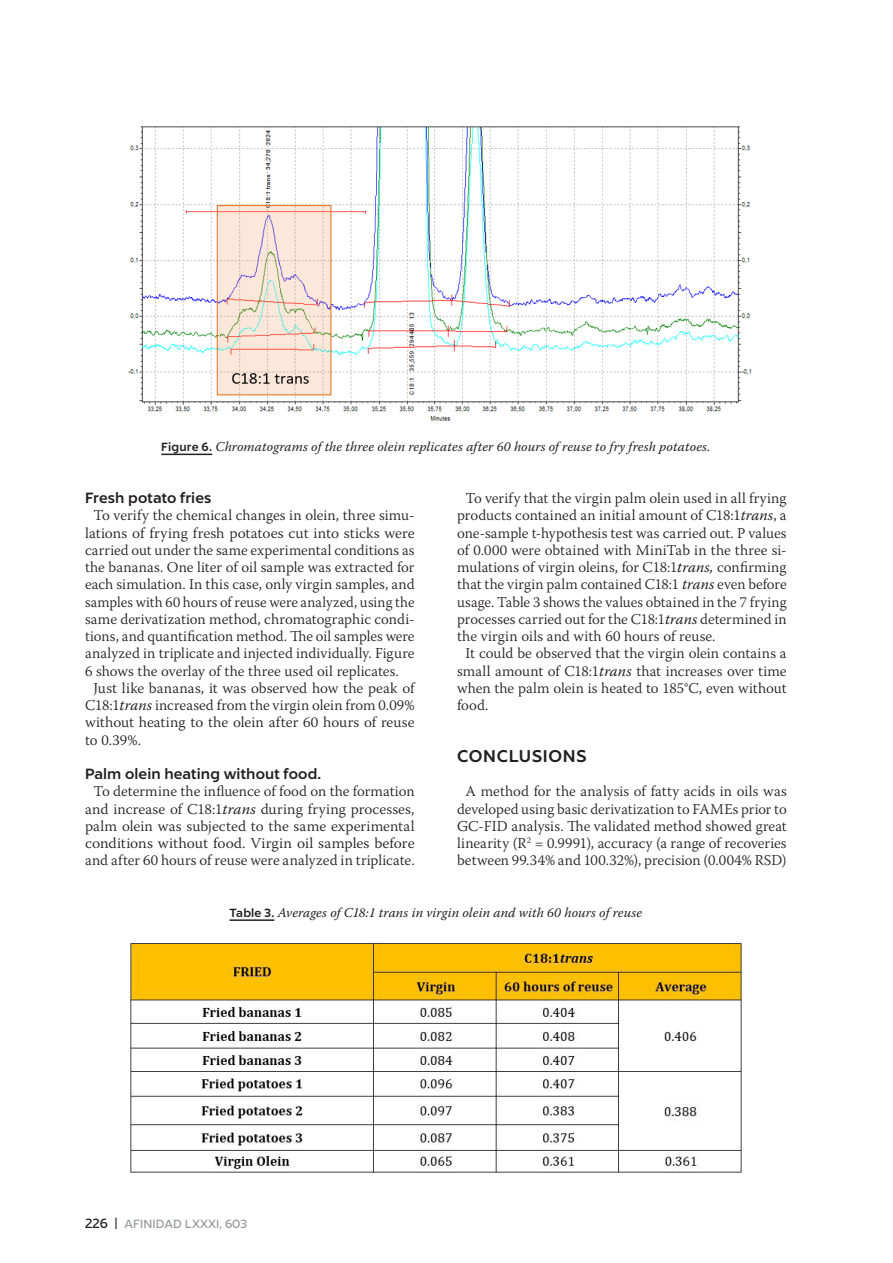
<style>
.page{position:relative;width:893px;height:1263px;background:#fff}
.page>*{position:absolute;margin:0;border:0;box-sizing:border-box;transform-origin:0 0}
.t1{font:700 17.25px "Liszt FY";letter-spacing:.04em;color:#231f20}
.t2{font:300 15px/17.2px "Warnock Pro";letter-spacing:.005em;color:#231f20;text-align:center}
.t3{font:700 15px "Liszt FY";letter-spacing:.005em;color:#231f20}
.t4{font:italic 13.5px "Warnock Pro";letter-spacing:.005em;color:#231f20}
.t5{font:12px "Liszt FY";letter-spacing:.01em;color:#939598}
.s1{font-family:"Liszt FY";font-weight:700;font-style:normal;font-size:12px}
.s2{font-weight:400;font-style:italic}
.s3{font-size:13.5px;color:#231f20}
</style>
<div class="page">
<hr style="left:161px;top:454px;width:51px;height:1px;background:#231f20">
<img style="left:128px;top:126px;width:624px;height:295px">
<hr style="left:230px;top:919px;width:44px;height:2px;background:#231f20">
<img style="left:129px;top:941px;width:613px;height:233px">
<p class="t4" style="left:161px;top:439px;width:551px"><span class="s1">F igure 6.</span> Chromatograms of the three olein replicates after 60 hours of reuse to fry fresh potatoes.</p>
<p class="t3" style="left:85px;top:489px;width:128px">Fresh potato fries</p>
<p class="t2" style="left:94px;top:506px;width:323px">To verify the chemical changes in olein, three simu-</p>
<p class="t2" style="left:85px;top:524px;width:331px">lations of frying fresh potatoes cut into sticks were</p>
<p class="t2" style="left:85px;top:541px;width:331px">carried out under the same experimental conditions as</p>
<p class="t2" style="left:85px;top:558px;width:331px">the bananas. One liter of oil sample was extracted for</p>
<p class="t2" style="left:85px;top:575px;width:331px">each simulation. In this case, only virgin samples, and</p>
<p class="t2" style="left:85px;top:593px;width:331px">samples with 60 hours of reuse were analyzed, using the</p>
<p class="t2" style="left:85px;top:610px;width:331px">same derivatization method, chromatographic condi-</p>
<p class="t2" style="left:85px;top:627px;width:331px">tions, and quantification method. The oil samples were</p>
<p class="t2" style="left:85px;top:644px;width:331px">analyzed in triplicate and injected individually. Figure</p>
<p class="t2" style="left:85px;top:662px;width:315px">6 shows the overlay of the three used oil replicates.</p>
<p class="t2" style="left:94px;top:679px;width:323px">Just like bananas, it was observed how the peak of</p>
<p class="t2" style="left:85px;top:696px;width:331px">C18:1<span class="s2">trans</span> increased from the virgin olein from 0.09%</p>
<p class="t2" style="left:85px;top:713px;width:331px">without heating to the olein after 60 hours of reuse</p>
<p class="t2" style="left:85px;top:731px;width:58px">to 0.39%.</p>
<p class="t3" style="left:85px;top:765px;width:238px">Palm olein heating without food.</p>
<p class="t2" style="left:85px;top:782px;width:331px">To determine the influence of food on the formation and increase of C18:1<span class="s2">trans</span> during frying processes, palm olein was subjected to the same experimental conditions without food. Virgin oil samples before and after 60 hours of reuse were analyzed in triplicate.</p>
<p class="t2" style="left:466px;top:489px;width:323px">To verify that the virgin palm olein used in all frying</p>
<p class="t2" style="left:457px;top:506px;width:331px">products contained an initial amount of C18:1<span class="s2">trans</span>, a</p>
<p class="t2" style="left:457px;top:524px;width:331px">one-sample t-hypothesis test was carried out. P values</p>
<p class="t2" style="left:457px;top:541px;width:331px">of 0.000 were obtained with MiniTab in the three si-</p>
<p class="t2" style="left:457px;top:558px;width:331px">mulations of virgin oleins, for C18:1<span class="s2">trans,</span> confirming</p>
<p class="t2" style="left:457px;top:575px;width:331px">that the virgin palm contained C18:1 <span class="s2">trans</span> even before</p>
<p class="t2" style="left:457px;top:593px;width:331px">usage. Table 3 shows the values obtained in the 7 frying</p>
<p class="t2" style="left:457px;top:610px;width:331px">processes carried out for the C18:1<span class="s2">trans</span> determined in</p>
<p class="t2" style="left:457px;top:627px;width:260px">the virgin oils and with 60 hours of reuse.</p>
<p class="t2" style="left:466px;top:644px;width:322px">It could be observed that the virgin olein contains a</p>
<p class="t2" style="left:457px;top:662px;width:331px">small amount of C18:1<span class="s2">trans</span> that increases over time</p>
<p class="t2" style="left:457px;top:679px;width:331px">when the palm olein is heated to 185°C, even without</p>
<p class="t2" style="left:457px;top:696px;width:33px">food.</p>
<p class="t1" style="left:457px;top:745px;width:131px">CONCLUSIONS</p>
<p class="t2" style="left:457px;top:782px;width:331px">A method for the analysis of fatty acids in oils was developed using basic derivatization to FAMEs prior to GC-FID analysis. The validated method showed great linearity (R<sup>2</sup> = 0.9991), accuracy (a range of recoveries between 99.34% and 100.32%), precision (0.004% RSD)</p>
<p class="t4" style="left:230px;top:904px;width:414px"><span class="s1">Table 3.</span> Averages of C18:1 trans in virgin olein and with 60 hours of reuse</p>
<p class="t5" style="left:85px;top:1216px;width:164px"><span class="s3">226 |</span> AFINIDAD LXXXI, 603</p>
</div>
